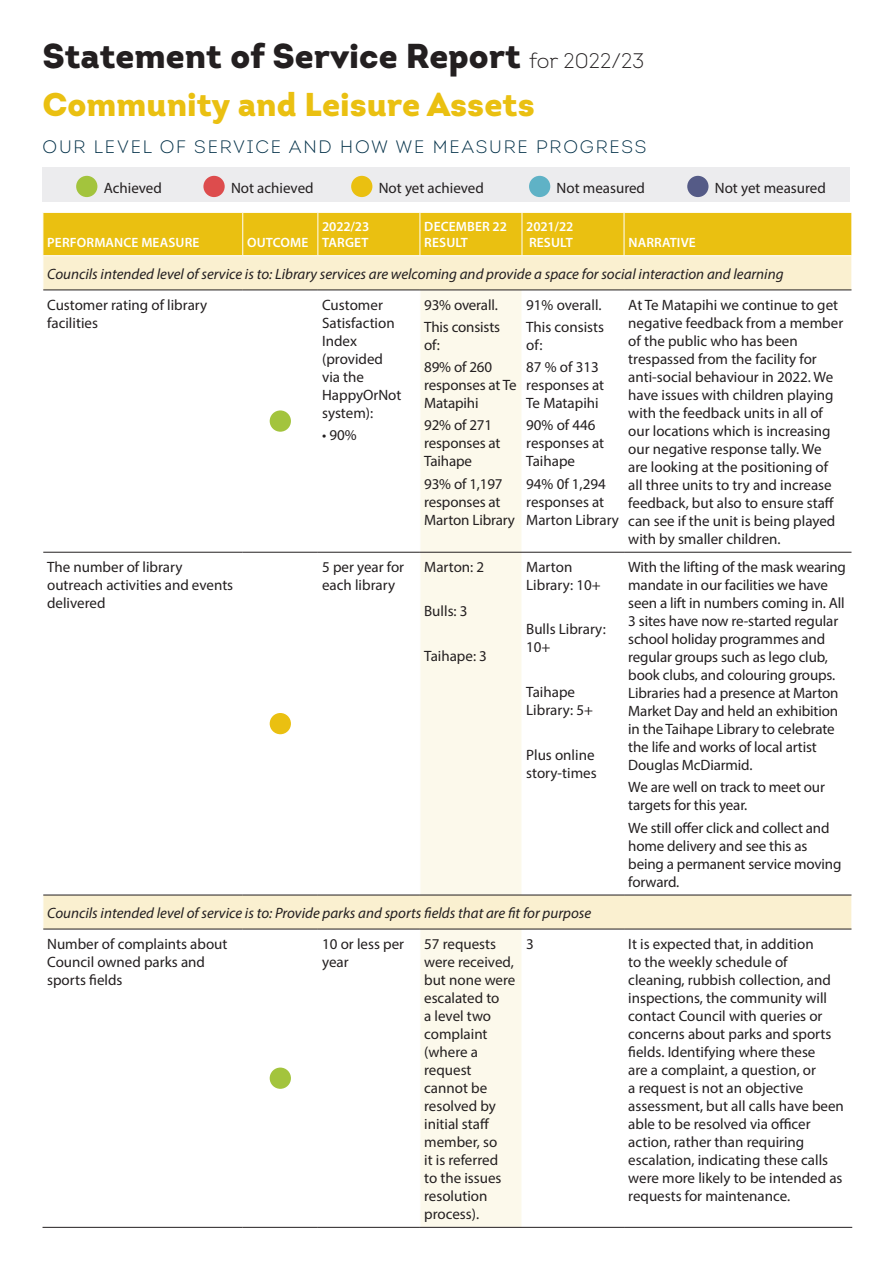
<style>
.page{position:relative;width:893px;height:1263px;background:#fff}
.page>*{position:absolute;margin:0;border:0;box-sizing:border-box;transform-origin:0 0}
.t1{font:900 34.5px "Intro";color:#231f20}
.t2{font:900 33px "Intro";color:#eac011}
.t3{font:300 18px "Intro";letter-spacing:.1em;color:#002f47}
.t4{font:15px/18px "Myriad Pro";color:#231f20}
.t5{font:italic 15px "Myriad Pro";color:#231f20}
.t6{font:600 13.5px/16.2px "Myriad Pro";letter-spacing:.01em;color:#fff}
.t7{font:600 13.5px/16.2px "Myriad Pro";letter-spacing:-.01em;color:#fff}
.s1{font-weight:300;font-size:21px}
</style>
<div class="page">
<div style="left:43px;top:167px;width:807px;height:34px;background:#ececee"></div>
<div style="left:76px;top:176px;width:21px;height:21px;background:#a3c43d;border-radius:50%"></div>
<div style="left:203px;top:176px;width:22px;height:21px;background:#dd4c4d;border-radius:50%"></div>
<div style="left:351px;top:176px;width:21px;height:21px;background:#eac011;border-radius:50%"></div>
<div style="left:529px;top:176px;width:21px;height:21px;background:#5fb2c6;border-radius:50%"></div>
<div style="left:687px;top:176px;width:21px;height:21px;background:#555b87;border-radius:50%"></div>
<div style="left:44px;top:213px;width:807px;height:42px;background:#eac011"></div>
<svg style="left:44px;top:256px;width:807px;height:673px"></svg>
<div style="left:420px;top:291px;width:102px;height:936px;background:#fcf9eb"></div>
<hr style="left:242px;top:213px;width:1px;height:42px;background:#fff">
<hr style="left:317px;top:213px;width:1px;height:42px;background:#fff">
<hr style="left:420px;top:213px;width:1px;height:42px;background:#fff">
<hr style="left:522px;top:213px;width:1px;height:42px;background:#fff">
<hr style="left:624px;top:213px;width:1px;height:42px;background:#fff">
<hr style="left:242px;top:290px;width:1px;height:262px;background:#fff">
<hr style="left:317px;top:290px;width:1px;height:262px;background:#fff">
<hr style="left:420px;top:290px;width:1px;height:262px;background:#fff">
<hr style="left:522px;top:290px;width:1px;height:262px;background:#fff">
<hr style="left:624px;top:290px;width:1px;height:262px;background:#fff">
<hr style="left:242px;top:552px;width:1px;height:343px;background:#fff">
<hr style="left:317px;top:552px;width:1px;height:343px;background:#fff">
<hr style="left:420px;top:552px;width:1px;height:343px;background:#fff">
<hr style="left:522px;top:552px;width:1px;height:343px;background:#fff">
<hr style="left:624px;top:552px;width:1px;height:343px;background:#fff">
<hr style="left:420px;top:929px;width:1px;height:298px;background:#fff">
<hr style="left:43px;top:290px;width:200px;height:1px;background:#231f20">
<hr style="left:243px;top:290px;width:75px;height:1px;background:#231f20">
<hr style="left:318px;top:290px;width:102px;height:1px;background:#231f20">
<hr style="left:420px;top:290px;width:102px;height:1px;background:#231f20">
<hr style="left:522px;top:290px;width:102px;height:1px;background:#231f20">
<hr style="left:624px;top:290px;width:227px;height:1px;background:#231f20">
<hr style="left:43px;top:552px;width:200px;height:1px;background:#231f20">
<hr style="left:243px;top:552px;width:75px;height:1px;background:#231f20">
<hr style="left:318px;top:552px;width:102px;height:1px;background:#231f20">
<hr style="left:420px;top:552px;width:102px;height:1px;background:#231f20">
<hr style="left:522px;top:552px;width:102px;height:1px;background:#231f20">
<hr style="left:624px;top:552px;width:227px;height:1px;background:#231f20">
<hr style="left:43px;top:895px;width:200px;height:1px;background:#231f20">
<hr style="left:243px;top:895px;width:75px;height:1px;background:#231f20">
<hr style="left:318px;top:895px;width:102px;height:1px;background:#231f20">
<hr style="left:420px;top:895px;width:102px;height:1px;background:#231f20">
<hr style="left:522px;top:895px;width:102px;height:1px;background:#231f20">
<hr style="left:624px;top:895px;width:227px;height:1px;background:#231f20">
<hr style="left:43px;top:929px;width:200px;height:1px;background:#231f20">
<hr style="left:243px;top:929px;width:75px;height:1px;background:#231f20">
<hr style="left:318px;top:929px;width:102px;height:1px;background:#231f20">
<hr style="left:420px;top:929px;width:102px;height:1px;background:#231f20">
<hr style="left:522px;top:929px;width:102px;height:1px;background:#231f20">
<hr style="left:624px;top:929px;width:227px;height:1px;background:#231f20">
<hr style="left:43px;top:1227px;width:200px;height:1px;background:#231f20">
<hr style="left:243px;top:1227px;width:75px;height:1px;background:#231f20">
<hr style="left:318px;top:1227px;width:102px;height:1px;background:#231f20">
<hr style="left:420px;top:1227px;width:102px;height:1px;background:#231f20">
<hr style="left:522px;top:1227px;width:102px;height:1px;background:#231f20">
<hr style="left:624px;top:1227px;width:228px;height:1px;background:#231f20">
<div style="left:270px;top:410px;width:21px;height:22px;background:#a3c43d;border-radius:50%"></div>
<div style="left:270px;top:713px;width:21px;height:21px;background:#eac011;border-radius:50%"></div>
<div style="left:270px;top:1067px;width:21px;height:22px;background:#a3c43d;border-radius:50%"></div>
<h1 class="t1" style="left:43px;top:34px;width:603px">Statement of Service Report <span class="s1">for 2022/23</span></h1>
<h2 class="t2" style="left:43px;top:82px;width:494px">Community and Leisure Assets</h2>
<p class="t3" style="left:43px;top:136px;width:605px">OUR LEVEL OF SERVICE AND HOW WE MEASURE PROGRESS</p>
<p class="t4" style="left:104px;top:178px;width:60px">Achieved</p>
<p class="t4" style="left:231px;top:178px;width:84px">Not achieved</p>
<p class="t4" style="left:379px;top:178px;width:107px">Not yet achieved</p>
<p class="t4" style="left:557px;top:178px;width:90px">Not measured</p>
<p class="t4" style="left:715px;top:178px;width:113px">Not yet measured</p>
<p class="t7" style="left:322px;top:218px;width:49px">2022/23<br>TARGET</p>
<p class="t6" style="left:424px;top:218px;width:84px">DECEMBER 22<br>RESULT</p>
<p class="t7" style="left:526px;top:218px;width:49px">2021/22<br>RESULT</p>
<p class="t6" style="left:47px;top:234px;width:154px">PERFORMANCE MEASURE</p>
<p class="t6" style="left:247px;top:234px;width:63px">OUTCOME</p>
<p class="t6" style="left:628px;top:234px;width:69px">NARRATIVE</p>
<p class="t5" style="left:47px;top:264px;width:738px">Councils intended level of service is to: Library services are welcoming and provide a space for social interaction and learning</p>
<p class="t4" style="left:47px;top:295px;width:162px">Customer rating of library facilities</p>
<p class="t4" style="left:322px;top:295px;width:81px">Customer<br>Satisfaction<br>Index (provided via the<br>HappyOrNot system):</p>
<p class="t4" style="left:322px;top:426px;width:36px">• 90%</p>
<p class="t4" style="left:628px;top:295px;width:216px">At Te Matapihi we continue to get negative feedback from a member of the public who has been trespassed from the facility for anti-social behaviour in 2022. We have issues with children playing with the feedback units in all of our locations which is increasing our negative response tally. We are looking at the positioning of all three units to try and increase feedback, but also to ensure staff can see if the unit is being played with by smaller children.</p>
<p class="t4" style="left:526px;top:293px;width:79px;line-height:22.2px">91% overall.<br>This consists</p>
<p class="t4" style="left:526px;top:333px;width:74px;line-height:22.2px">of:<br>87 % of 313</p>
<p class="t4" style="left:526px;top:376px;width:80px">responses at<br>Te Matapihi</p>
<p class="t4" style="left:526px;top:416px;width:80px">90% of 446 responses at<br>Taihape</p>
<p class="t4" style="left:526px;top:474px;width:94px">94% 0f 1,294 responses at<br>Marton Library</p>
<p class="t4" style="left:424px;top:293px;width:77px;line-height:22.2px">93% overall.<br>This consists</p>
<p class="t4" style="left:424px;top:334px;width:69px;line-height:22.2px">of:<br>89% of 260</p>
<p class="t4" style="left:424px;top:376px;width:94px">responses at Te<br>Matapihi</p>
<p class="t4" style="left:424px;top:416px;width:78px">92% of 271 responses at<br>Taihape</p>
<p class="t4" style="left:424px;top:474px;width:92px">93% of 1,197 responses at<br>Marton Library</p>
<p class="t4" style="left:47px;top:558px;width:188px">The number of library outreach activities and events delivered</p>
<p class="t4" style="left:322px;top:558px;width:84px">5 per year for each library</p>
<p class="t4" style="left:424px;top:558px;width:62px">Marton: 2</p>
<p class="t4" style="left:424px;top:602px;width:45px">Bulls: 3</p>
<p class="t4" style="left:424px;top:647px;width:64px">Taihape: 3</p>
<p class="t4" style="left:526px;top:558px;width:76px">Marton<br>Library: 10+</p>
<p class="t4" style="left:526px;top:620px;width:81px">Bulls Library:<br>10+</p>
<p class="t4" style="left:526px;top:683px;width:68px">Taihape<br>Library: 5+</p>
<p class="t4" style="left:526px;top:745px;width:72px">Plus online story-times</p>
<p class="t4" style="left:628px;top:558px;width:219px">With the lifting of the mask wearing mandate in our facilities we have seen a lift in numbers coming in. All<br>3 sites have now re-started regular school holiday programmes and regular groups such as lego club, book clubs, and colouring groups.<br>Libraries had a presence at Marton<br>Market Day and held an exhibition in the Taihape Library to celebrate the life and works of local artist<br>Douglas McDiarmid.</p>
<p class="t4" style="left:628px;top:778px;width:198px">We are well on track to meet our targets for this year.</p>
<p class="t4" style="left:628px;top:818px;width:215px">We still offer click and collect and home delivery and see this as being a permanent service moving forward.</p>
<p class="t5" style="left:47px;top:903px;width:546px">Councils intended level of service is to: Provide parks and sports fields that are fit for purpose</p>
<p class="t4" style="left:47px;top:934px;width:182px">Number of complaints about<br>Council owned parks and sports fields</p>
<p class="t4" style="left:322px;top:934px;width:83px">10 or less per year</p>
<p class="t4" style="left:424px;top:934px;width:93px">57 requests were received, but none were escalated to<br>a level two complaint (where a request cannot be resolved by initial staff member, so<br>it is referred<br>to the issues resolution process).</p>
<p class="t4" style="left:526px;top:934px;width:9px">3</p>
<p class="t4" style="left:628px;top:934px;width:217px">It is expected that, in addition<br>to the weekly schedule of cleaning, rubbish collection, and inspections, the community will contact Council with queries or concerns about parks and sports fields. Identifying where these<br>are a complaint, a question, or<br>a request is not an objective assessment, but all calls have been able to be resolved via officer action, rather than requiring escalation, indicating these calls were more likely to be intended as requests for maintenance.</p>
</div>
